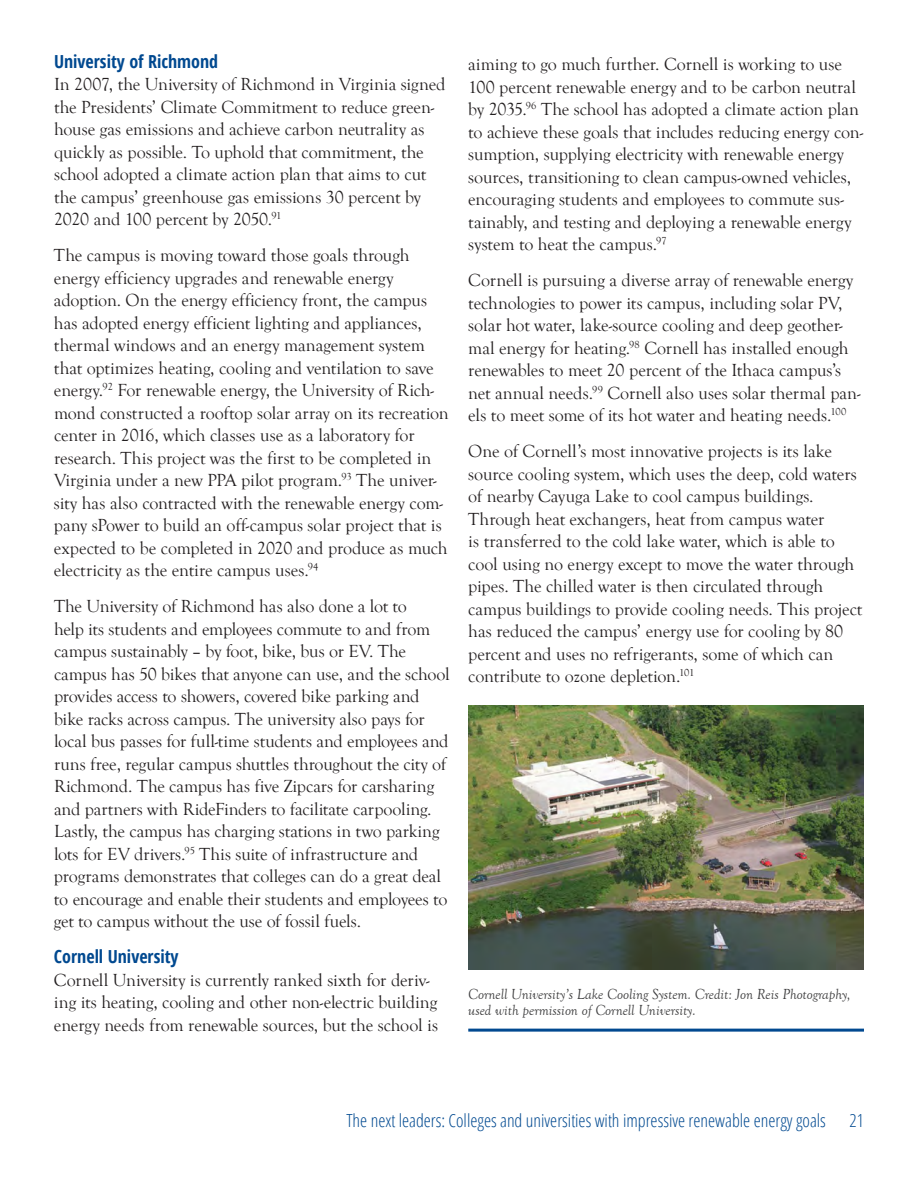
<style>
.page{position:relative;width:918px;height:1188px;background:#fff}
.page>*{position:absolute;margin:0;border:0;box-sizing:border-box;transform-origin:0 0}
.Body_text{font:18px/22.5px "Goudy Old Style T";letter-spacing:-.005em;color:#231f20}
.t1{font:300 18px "Open Sans Condensed";color:#014990}
.Third_Level_Subhead{font:700 18px "Open Sans Condensed";color:#014990}
.Caption_text{font:italic 15px/16.5px "Goudy Old Style T";color:#3e3e3f}
</style>
<div class="page">
<img style="left:468px;top:705px;width:396px;height:264px">
<hr style="left:468px;top:1029px;width:396px;height:3px;background:#014990">
<p class="Third_Level_Subhead" style="left:54px;top:49px;width:166px">University of Richmond</p>
<p class="Body_text" style="left:54px;top:74px;width:393px">In 2007, the University of Richmond in Virginia signed the Presidents’ Climate Commitment to reduce green&shy;house gas emissions and achieve carbon neutrality as quickly as possible. To uphold that commitment, the school adopted a climate action plan that aims to cut the campus’ greenhouse gas emissions 30 percent by 2020 and 100 percent by 2050.<sup>91</sup></p>
<p class="Body_text" style="left:54px;top:245px;width:396px">The campus is moving toward those goals through energy efficiency upgrades and renewable energy adoption. On the energy efficiency front, the campus has adopted energy efficient lighting and appliances, thermal windows and an energy management system that optimizes heating, cooling and ventilation to save energy.<sup>92</sup> For renewable energy, the University of Rich&shy;mond constructed a rooftop solar array on its recreation center in 2016, which classes use as a laboratory for research. This project was the first to be completed in Virginia under a new PPA pilot program.<sup>93</sup> The univer&shy;sity has also contracted with the renewable energy com&shy;pany sPower to build an off-campus solar project that is expected to be completed in 2020 and produce as much electricity as the entire campus uses.<sup>94</sup></p>
<p class="Body_text" style="left:54px;top:596px;width:397px">The University of Richmond has also done a lot to<br>help its students and employees commute to and from campus sustainably – by foot, bike, bus or EV. The campus has 50 bikes that anyone can use, and the school provides access to showers, covered bike parking and bike racks across campus. The university also pays for local bus passes for full-time students and employees and runs free, regular campus shuttles throughout the city of Richmond. The campus has five Zipcars for carsharing and partners with RideFinders to facilitate carpooling.<br>Lastly, the campus has charging stations in two parking lots for EV drivers.<sup>95</sup> This suite of infrastructure and programs demonstrates that colleges can do a great deal to encourage and enable their students and employees to get to campus without the use of fossil fuels.</p>
<p class="Third_Level_Subhead" style="left:54px;top:944px;width:126px">Cornell University</p>
<p class="Body_text" style="left:54px;top:969px;width:386px">Cornell University is currently ranked sixth for deriv&shy;ing its heating, cooling and other non-electric building energy needs from renewable sources, but the school is</p>
<p class="Body_text" style="left:468px;top:53px;width:397px">aiming to go much further. Cornell is working to use 100 percent renewable energy and to be carbon neutral by 2035.<sup>96</sup> The school has adopted a climate action plan to achieve these goals that includes reducing energy con&shy;sumption, supplying electricity with renewable energy sources, transitioning to clean campus-owned vehicles, encouraging students and employees to commute sus&shy;tainably, and testing and deploying a renewable energy system to heat the campus.<sup>97</sup></p>
<p class="Body_text" style="left:468px;top:269px;width:394px">Cornell is pursuing a diverse array of renewable energy technologies to power its campus, including solar PV, solar hot water, lake-source cooling and deep geother&shy;mal energy for heating.<sup>98</sup> Cornell has installed enough renewables to meet 20 percent of the Ithaca campus’s net annual needs.<sup>99</sup> Cornell also uses solar thermal pan&shy;els to meet some of its hot water and heating needs.<sup>100</sup></p>
<p class="Body_text" style="left:468px;top:440px;width:396px">One of Cornell’s most innovative projects is its lake source cooling system, which uses the deep, cold waters of nearby Cayuga Lake to cool campus buildings.<br>Through heat exchangers, heat from campus water<br>is transferred to the cold lake water, which is able to cool using no energy except to move the water through pipes. The chilled water is then circulated through campus buildings to provide cooling needs. This project has reduced the campus’ energy use for cooling by 80 percent and uses no refrigerants, some of which can contribute to ozone depletion.<sup>101</sup></p>
<p class="Caption_text" style="left:468px;top:986px;width:384px">Cornell University’s Lake Cooling System. Credit: Jon Reis Photography, used with permission of Cornell University.</p>
<p class="t1" style="left:346px;top:1109px;width:481px">The next leaders: Colleges and universities with impressive renewable energy goals</p>
<p class="t1" style="left:850px;top:1109px;width:16px">21</p>
</div>
